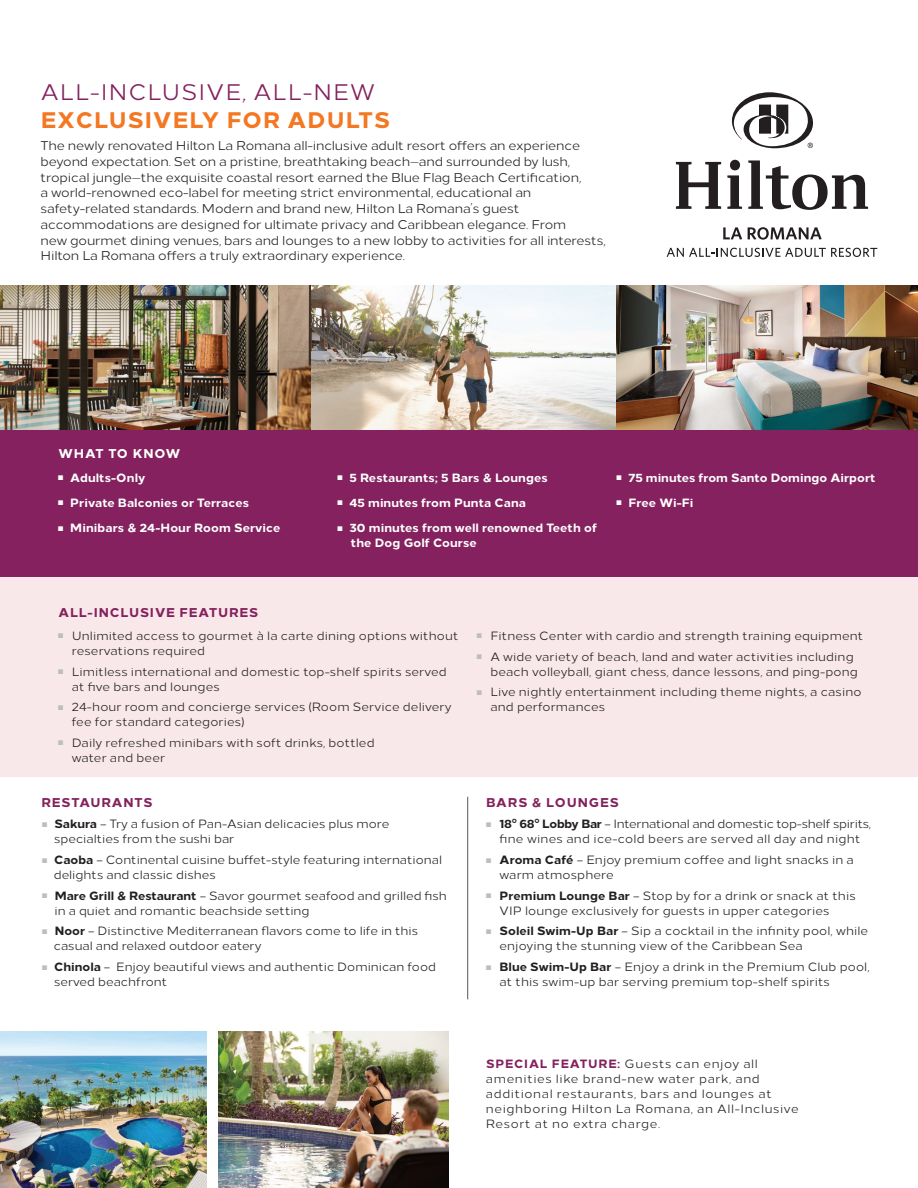
<style>
.page{position:relative;width:918px;height:1188px;background:#fff}
.page>*{position:absolute;margin:0;border:0;box-sizing:border-box;transform-origin:0 0}
.t1{font:22.5px "Loew";letter-spacing:.05em;color:#84215e}
.t2{font:800 22.5px "Loew";letter-spacing:.05em;color:#f47721}
.t3{font:12.75px/15.8px "Loew";letter-spacing:-.01em;color:#231f20}
.t4{font:800 12.75px "Loew";letter-spacing:.07em;color:#84215e}
.t5{font:800 12.75px "Loew";letter-spacing:.07em;color:#fff}
.t6{font:12px/15px "Loew";letter-spacing:.01em;color:#231f20}
.t7{font:800 12px/15px "Loew";letter-spacing:.01em;color:#fff}
.t8{font:12px/15px "Loew";letter-spacing:.05em;color:#231f20}
.t9{font:12px/15px "Loew";letter-spacing:-.01em;color:#231f20;text-align:center}
.s1{color:#bcbdc0}
.s2{font-weight:800}
.s3{font-weight:800;color:#84215e}
</style>
<div class="page">
<img style="left:311px;top:286px;width:305px;height:144px">
<img style="left:616px;top:286px;width:302px;height:144px">
<img style="left:0;top:286px;width:311px;height:144px">
<div style="left:0;top:578px;width:918px;height:199px;background:#f9e8e9"></div>
<hr style="left:467px;top:797px;width:1px;height:202px;background:#57585a">
<div style="left:0;top:430px;width:918px;height:146px;background:#84215e"></div>
<img style="left:218px;top:1031px;width:230px;height:157px">
<img style="left:0;top:1031px;width:207px;height:157px">
<svg style="left:732px;top:92px;width:81px;height:56px"></svg>
<svg style="left:676px;top:162px;width:45px;height:47px"></svg>
<svg style="left:727px;top:160px;width:15px;height:49px"></svg>
<svg style="left:748px;top:160px;width:120px;height:50px"></svg>
<svg style="left:723px;top:227px;width:19px;height:13px"></svg>
<svg style="left:748px;top:227px;width:74px;height:13px"></svg>
<svg style="left:667px;top:248px;width:210px;height:9px"></svg>
<h1 class="t1" style="left:41px;top:74px;width:336px">ALL-INCLUSIVE, ALL-NEW</h1>
<h1 class="t2" style="left:41px;top:102px;width:351px">EXCLUSIVELY FOR ADULTS</h1>
<p class="t3" style="left:40px;top:137px;width:567px">The newly renovated Hilton La Romana all-inclusive adult resort offers an experience beyond expectation. Set on a pristine, breathtaking beach—and surrounded by lush, tropical jungle—the exquisite coastal resort earned the Blue Flag Beach Certification,<br>a world-renowned eco-label for meeting strict environmental, educational an safety-related standards. Modern and brand new, Hilton La Romana’s guest accommodations are designed for ultimate privacy and Caribbean elegance. From<br>new gourmet dining venues, bars and lounges to a new lobby to activities for all interests, Hilton La Romana offers a truly extraordinary experience.</p>
<p class="t5" style="left:58px;top:443px;width:124px">WHAT TO KNOW</p>
<p class="t7" style="left:58px;top:469px;width:89px">■ Adults-Only</p>
<p class="t7" style="left:58px;top:494px;width:192px">■ Private Balconies or Terraces</p>
<p class="t7" style="left:58px;top:519px;width:224px">■ Minibars &amp; 24-Hour Room Service</p>
<p class="t7" style="left:337px;top:469px;width:212px">■ 5 Restaurants; 5 Bars &amp; Lounges</p>
<p class="t7" style="left:337px;top:494px;width:190px">■ 45 minutes from Punta Cana</p>
<p class="t7" style="left:351px;top:519px;width:248px;text-indent:-13px">■ 30 minutes from well renowned Teeth of the Dog Golf Course</p>
<p class="t7" style="left:616px;top:469px;width:261px">■ 75 minutes from Santo Domingo Airport</p>
<p class="t7" style="left:616px;top:494px;width:79px">■ Free Wi-Fi</p>
<p class="t4" style="left:58px;top:601px;width:201px">ALL-INCLUSIVE FEATURES</p>
<p class="t6" style="left:72px;top:627px;width:388px;text-indent:-13px"><span class="s1">■</span> Unlimited access to gourmet à la carte dining options without reservations required</p>
<p class="t6" style="left:72px;top:663px;width:376px;text-indent:-13px"><span class="s1">■</span> Limitless international and domestic top-shelf spirits served at five bars and lounges</p>
<p class="t6" style="left:72px;top:698px;width:381px;text-indent:-13px"><span class="s1">■</span> 24-hour room and concierge services (Room Service delivery fee for standard categories)</p>
<p class="t6" style="left:72px;top:734px;width:304px;text-indent:-13px"><span class="s1">■</span> Daily refreshed minibars with soft drinks, bottled water and beer</p>
<p class="t4" style="left:41px;top:792px;width:113px">RESTAURANTS</p>
<p class="t6" style="left:54px;top:816px;width:337px;text-indent:-12px"><span class="s1">■</span> <span class="s2">Sakura</span> – Try a fusion of Pan-Asian delicacies plus more specialties from the sushi bar</p>
<p class="t6" style="left:54px;top:851px;width:390px;text-indent:-12px"><span class="s1">■</span> <span class="s2">Caoba</span> – Continental cuisine buffet-style featuring international delights and classic dishes</p>
<p class="t6" style="left:55px;top:887px;width:394px;text-indent:-13px"><span class="s1">■</span> <span class="s2">Mare Grill &amp; Restaurant</span> – Savor gourmet seafood and grilled fish in a quiet and romantic beachside setting</p>
<p class="t6" style="left:54px;top:923px;width:366px;text-indent:-12px"><span class="s1">■</span> <span class="s2">Noor</span> – Distinctive Mediterranean flavors come to life in this casual and relaxed outdoor eatery</p>
<p class="t6" style="left:54px;top:958px;width:384px;text-indent:-12px"><span class="s1">■</span> <span class="s2">Chinola</span> – Enjoy beautiful views and authentic Dominican food served beachfront</p>
<p class="t6" style="left:477px;top:627px;width:388px"><span class="s1">■</span> Fitness Center with cardio and strength training equipment</p>
<p class="t6" style="left:490px;top:648px;width:369px;text-indent:-13px"><span class="s1">■</span> A wide variety of beach, land and water activities including beach volleyball, giant chess, dance lessons, and ping-pong</p>
<p class="t6" style="left:490px;top:683px;width:373px;text-indent:-13px"><span class="s1">■</span> Live nightly entertainment including theme nights, a casino and performances</p>
<p class="t4" style="left:486px;top:792px;width:134px">BARS &amp; LOUNGES</p>
<p class="t9" style="left:486px;top:816px;width:387px"><span class="s1">■</span> <span class="s2">18° 68° Lobby Bar</span> – International and domestic top-shelf spirits, fine wines and ice-cold beers are served all day and night</p>
<p class="t6" style="left:500px;top:851px;width:356px;text-indent:-13px"><span class="s1">■</span> <span class="s2">Aroma Café</span> – Enjoy premium coffee and light snacks in a warm atmosphere</p>
<p class="t6" style="left:500px;top:887px;width:358px;text-indent:-13px"><span class="s1">■</span> <span class="s2">Premium Lounge Bar</span> – Stop by for a drink or snack at this<br>VIP lounge exclusively for guests in upper categories</p>
<p class="t6" style="left:500px;top:923px;width:370px;text-indent:-13px"><span class="s1">■</span> <span class="s2">Soleil Swim-Up Bar</span> – Sip a cocktail in the infinity pool, while enjoying the stunning view of the Caribbean Sea</p>
<p class="t6" style="left:500px;top:958px;width:372px;text-indent:-13px"><span class="s1">■</span> <span class="s2">Blue Swim-Up Bar</span> – Enjoy a drink in the Premium Club pool, at this swim-up bar serving premium top-shelf spirits</p>
<p class="t8" style="left:486px;top:1055px;width:314px"><span class="s3">SPECIAL FEATURE:</span> Guests can enjoy all amenities like brand-new water park, and additional restaurants, bars and lounges at neighboring Hilton La Romana, an All-Inclusive Resort at no extra charge.</p>
</div>
